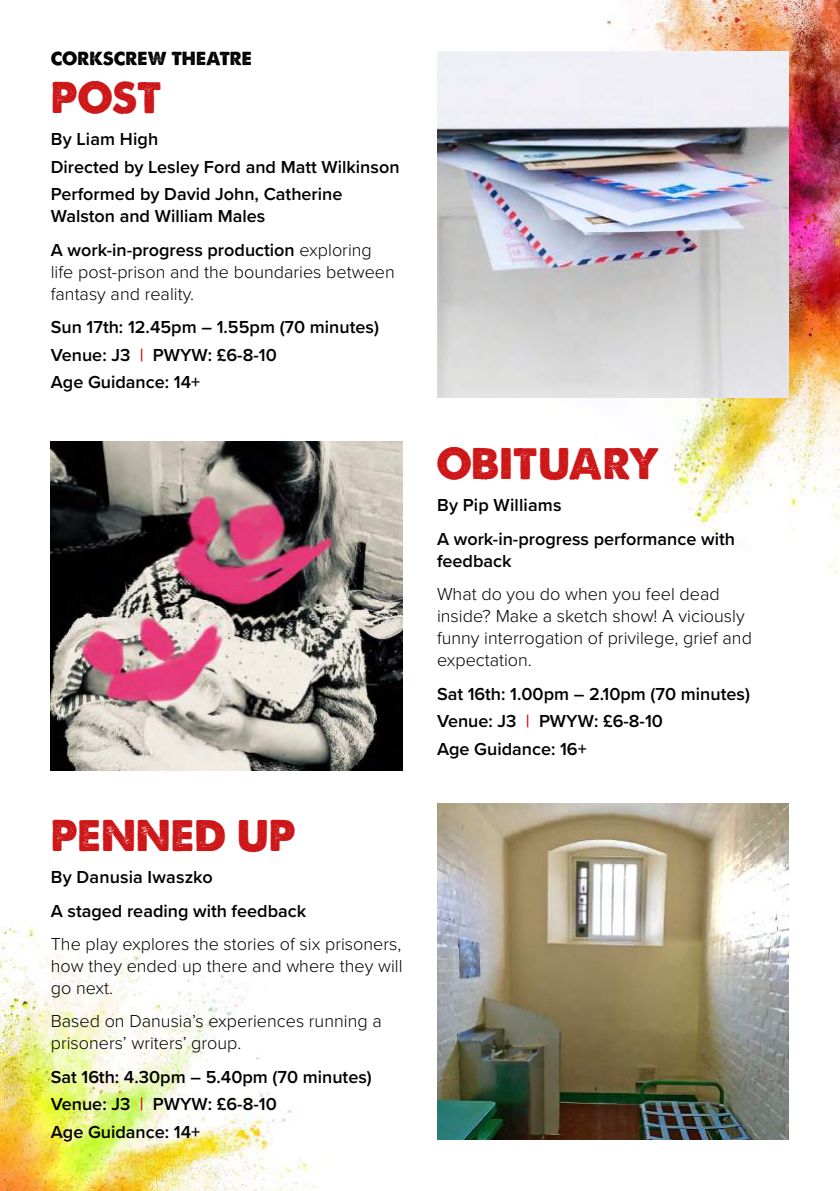
<style>
.page{position:relative;width:840px;height:1191px;background:#fff}
.page>*{position:absolute;margin:0;border:0;box-sizing:border-box;transform-origin:0 0}
.t1{font:42px "A Loveof Thunder";color:#cd1719}
.t2{font:600 18px/27.6px "Proxima Nova";color:#000}
.t3{font:300 18px/22px "Proxima Nova";color:#000}
.t4{font:18px "A Loveof Thunder";letter-spacing:-.01em;color:#000}
.s1{font-weight:300}
.s2{color:#cd1719}
</style>
<div class="page">
<img style="left:0;top:926px;width:316px;height:265px">
<img style="left:543px;top:0;width:296px;height:577px">
<img style="left:437px;top:51px;width:351px;height:346px">
<img style="left:51px;top:441px;width:351px;height:329px">
<img style="left:437px;top:803px;width:351px;height:337px">
<p class="t4" style="left:51px;top:47px;width:202px">CORKSCREW THEATRE</p>
<h1 class="t1" style="left:51px;top:71px;width:112px">POST</h1>
<p class="t2" style="left:51px;top:125px;width:350px">By Liam High<br>Directed by Lesley Ford and Matt Wilkinson<br>Performed by David John, Catherine</p>
<p class="t2" style="left:51px;top:199px;width:322px;line-height:33.4px">Walston and William Males<br>A work-in-progress production <span class="s1">exploring</span></p>
<p class="t3" style="left:51px;top:260px;width:345px">life post-prison and the boundaries between fantasy and reality.</p>
<p class="t2" style="left:51px;top:313px;width:329px">Sun 17th: 12.45pm – 1.55pm (70 minutes)<br>Venue: J3 <span class="s2">|</span> PWYW: £6-8-10<br>Age Guidance: 14+</p>
<h1 class="t1" style="left:51px;top:809px;width:246px">PENNED UP</h1>
<p class="t2" style="left:51px;top:860px;width:257px;line-height:33.4px">By Danusia Iwaszko<br>A staged reading with feedback</p>
<p class="t3" style="left:51px;top:932px;width:353px;text-align:justify">The play explores the stories of six prisoners, how they ended up there and where they will go next.</p>
<p class="t3" style="left:51px;top:1009px;width:332px">Based on Danusia’s experiences running a prisoners’ writers’ group.</p>
<p class="t2" style="left:51px;top:1062px;width:322px">Sat 16th: 4.30pm – 5.40pm (70 minutes)<br>Venue: J3 <span class="s2">|</span> PWYW: £6-8-10<br>Age Guidance: 14+</p>
<h1 class="t1" style="left:437px;top:437px;width:224px">OBITUARY</h1>
<p class="t2" style="left:437px;top:488px;width:299px;line-height:33.4px">By Pip Williams<br>A work-in-progress performance with</p>
<p class="t2" style="left:437px;top:546px;width:76px">feedback</p>
<p class="t3" style="left:437px;top:582px;width:316px">What do you do when you feel dead inside? Make a sketch show! A viciously funny interrogation of privilege, grief and expectation.</p>
<p class="t2" style="left:437px;top:679px;width:314px">Sat 16th: 1.00pm – 2.10pm (70 minutes)<br>Venue: J3 <span class="s2">|</span> PWYW: £6-8-10<br>Age Guidance: 16+</p>
</div>
